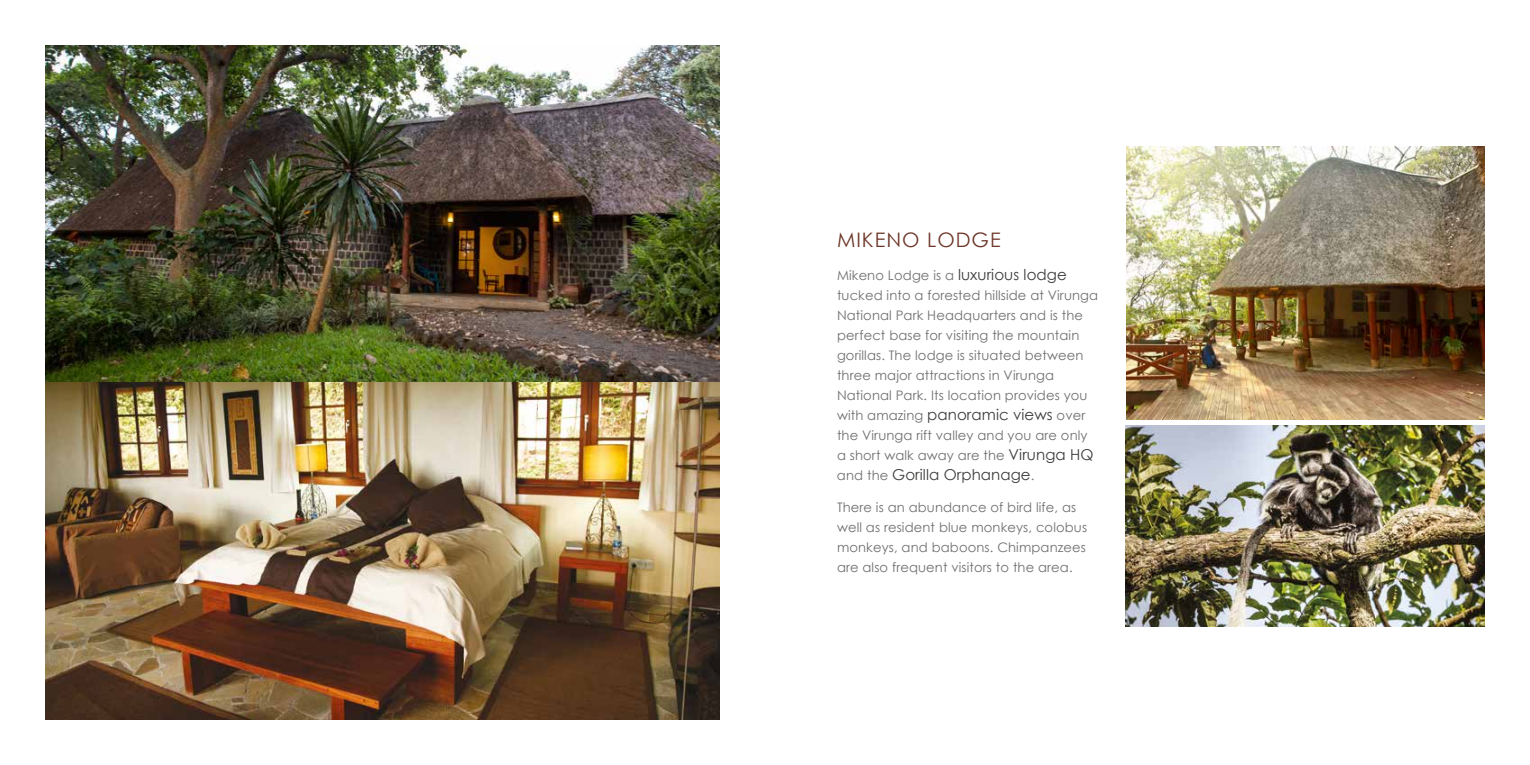
<style>
.page{position:relative;width:1530px;height:765px;background:#fff}
.page>*{position:absolute;margin:0;border:0;box-sizing:border-box;transform-origin:0 0}
.t1{font:20px "Century Gothic";letter-spacing:.05em;color:#6d3628}
.t2{font:15px "Century Gothic";letter-spacing:.005em;color:#3c3c3b}
.t3{font:13.12px/20px "Century Gothic";letter-spacing:.01em;color:#706f6f}
.s1{font-size:15px;color:#3c3c3b}
.s2{font-size:13.12px;color:#706f6f}
</style>
<div class="page">
<img style="left:45px;top:45px;width:674px;height:675px">
<img style="left:1125px;top:426px;width:360px;height:200px">
<img style="left:1127px;top:147px;width:358px;height:272px">
<h1 class="t1" style="left:837px;top:227px;width:165px">MIKENO LODGE</h1>
<p class="t3" style="left:837px;top:266px;width:263px">Mikeno Lodge is a <span class="s1">luxurious lodge </span>tucked into a forested hillside at Virunga National Park Headquarters and is the perfect base for visiting the mountain gorillas. The lodge is situated between three major attractions in Virunga National Park. Its location provides you with amazing <span class="s1">panoramic views</span> over the Virunga rift valley and you are only a short walk away are the <span class="s1">Virunga HQ</span></p>
<p class="t2" style="left:837px;top:466px;width:199px"><span class="s2">and the</span> Gorilla Orphanage<span class="s2">.</span></p>
<p class="t3" style="left:837px;top:497px;width:252px">There is an abundance of bird life, as well as resident blue monkeys, colobus monkeys, and baboons. Chimpanzees are also frequent visitors to the area.</p>
</div>
